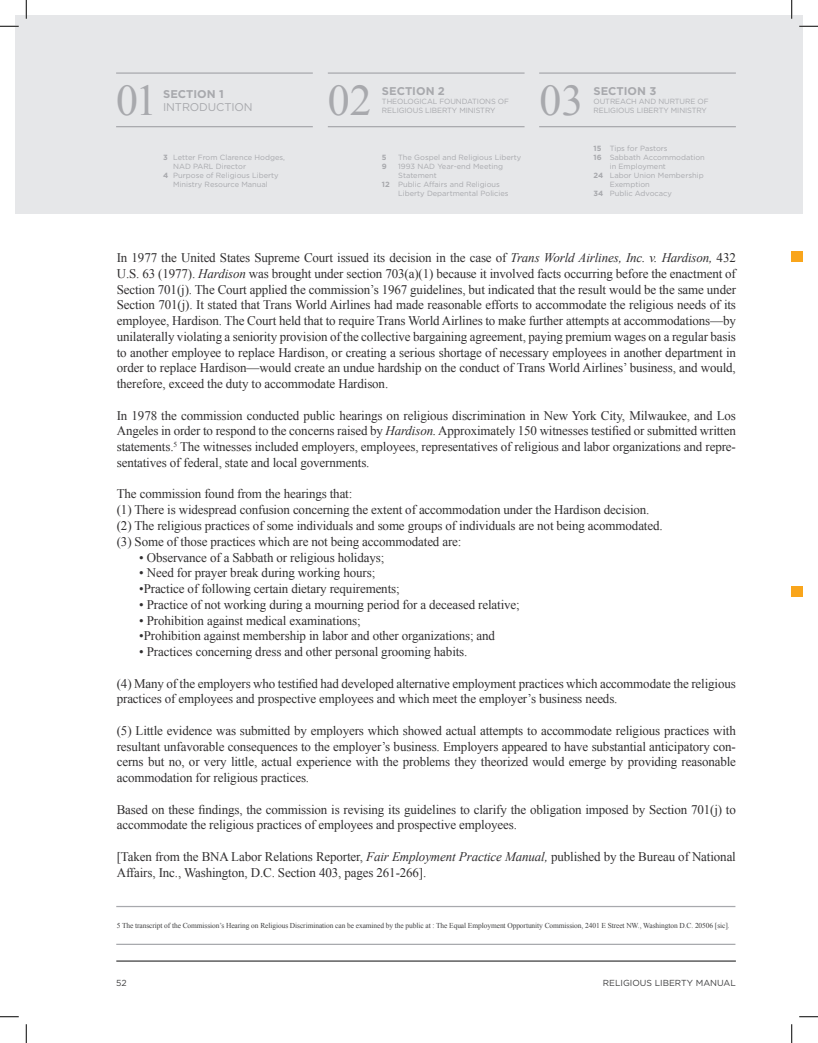
<style>
.page{position:relative;width:818px;height:1043px;background:#fff}
.page>*{position:absolute;margin:0;border:0;box-sizing:border-box;transform-origin:0 0}
.t1{font:43.75px "Times New Roman";color:#a8a9ad}
.t2{font:13.12px/15.8px "Times New Roman";letter-spacing:-.01em;color:#312f30;text-align:justify}
.t3{font:700 11.25px "Gotham";color:#a8a9ad}
.t4{font:11.25px "Gotham";letter-spacing:-.01em;color:#a8a9ad}
.t5{font:8.75px "Gotham";color:#3e3e3f}
.t6{font:7.5px/9px "Gotham";color:#a8a9ad}
.t7{font:7.5px "Times New Roman";letter-spacing:-.01em;color:#3e3e3f}
.t8{font:700 7.5px "Gotham";color:#a8a9ad}
.s1{font-weight:700}
.s2{font-style:italic}
</style>
<div class="page">
<div style="left:15px;top:15px;width:787px;height:198px;background:#e6e7e9"></div>
<hr style="left:116px;top:960px;width:619px;height:1px;background:#3e3e3f">
<hr style="left:116px;top:72px;width:197px;height:2px;background:#a8a9ad">
<hr style="left:328px;top:72px;width:196px;height:2px;background:#a8a9ad">
<hr style="left:539px;top:72px;width:196px;height:2px;background:#a8a9ad">
<hr style="left:116px;top:126px;width:197px;height:1px;background:#a8a9ad">
<hr style="left:328px;top:126px;width:196px;height:1px;background:#a8a9ad">
<hr style="left:539px;top:126px;width:196px;height:1px;background:#a8a9ad">
<hr style="left:116px;top:943px;width:619px;height:2px;background:#a8a9ad">
<hr style="left:116px;top:905px;width:619px;height:2px;background:#a8a9ad">
<div style="left:791px;top:251px;width:11px;height:11px;background:#f9a51b"></div>
<div style="left:791px;top:586px;width:11px;height:10px;background:#f9a51b"></div>
<svg style="left:0;top:25px;width:19px;height:2px"></svg>
<svg style="left:799px;top:25px;width:19px;height:2px"></svg>
<svg style="left:0;top:1016px;width:19px;height:1px"></svg>
<svg style="left:799px;top:1016px;width:19px;height:1px"></svg>
<svg style="left:25px;top:0;width:2px;height:19px"></svg>
<svg style="left:25px;top:1024px;width:2px;height:18px"></svg>
<svg style="left:791px;top:0;width:1px;height:19px"></svg>
<svg style="left:791px;top:1024px;width:1px;height:18px"></svg>
<h1 class="t1" style="left:116px;top:71px;width:43px">01</h1>
<h1 class="t1" style="left:328px;top:71px;width:45px">02</h1>
<h1 class="t1" style="left:539px;top:71px;width:45px">03</h1>
<p class="t3" style="left:382px;top:84px;width:64px">SECTION 2</p>
<p class="t6" style="left:382px;top:97px;width:129px">THEOLOGICAL FOUNDATIONS OF<br>RELIGIOUS LIBERTY MINISTRY</p>
<p class="t3" style="left:163px;top:86px;width:62px">SECTION 1</p>
<p class="t4" style="left:163px;top:100px;width:91px">INTRODUCTION</p>
<p class="t6" style="left:163px;top:153px;width:123px"><span class="s1">3</span> Letter From Clarence Hodges,</p>
<p class="t6" style="left:173px;top:162px;width:74px">NAD PARL Director</p>
<p class="t6" style="left:163px;top:171px;width:117px"><span class="s1">4</span> Purpose of Religious Liberty</p>
<p class="t6" style="left:173px;top:180px;width:96px">Ministry Resource Manual</p>
<p class="t8" style="left:382px;top:153px;width:6px">5</p>
<p class="t6" style="left:398px;top:153px;width:124px">The Gospel and Religious Liberty</p>
<p class="t8" style="left:382px;top:162px;width:6px">9</p>
<p class="t6" style="left:398px;top:162px;width:106px">1993 NAD Year-end Meeting</p>
<p class="t6" style="left:398px;top:171px;width:40px">Statement</p>
<p class="t6" style="left:382px;top:180px;width:119px"><span class="s1">12</span> Public Affairs and Religious</p>
<p class="t6" style="left:398px;top:189px;width:112px">Liberty Departmental Policies</p>
<p class="t3" style="left:593px;top:84px;width:64px">SECTION 3</p>
<p class="t6" style="left:593px;top:97px;width:117px">OUTREACH AND NURTURE OF<br>RELIGIOUS LIBERTY MINISTRY</p>
<p class="t6" style="left:593px;top:144px;width:76px"><span class="s1">15</span> Tips for Pastors</p>
<p class="t6" style="left:593px;top:153px;width:113px"><span class="s1">16</span> Sabbath Accommodation</p>
<p class="t6" style="left:609px;top:162px;width:58px">in Employment</p>
<p class="t6" style="left:593px;top:171px;width:112px"><span class="s1">24</span> Labor Union Membership</p>
<p class="t6" style="left:609px;top:180px;width:42px">Exemption</p>
<p class="t6" style="left:593px;top:189px;width:80px"><span class="s1">34</span> Public Advocacy</p>
<p class="t2" style="left:117px;top:250px;width:620px">In 1977 the United States Supreme Court issued its decision in the case of <span class="s2">Trans World Airlines, Inc. v. Hardison,</span> 432<br>U.S. 63 (1977). <span class="s2">Hardison</span> was brought under section 703(a)(1) because it involved facts occurring before the enactment of Section 701(j). The Court applied the commission’s 1967 guidelines, but indicated that the result would be the same under Section 701(j). It stated that Trans World Airlines had made reasonable efforts to accommodate the religious needs of its employee, Hardison. The Court held that to require Trans World Airlines to make further attempts at accommodations—by unilaterally violating a seniority provision of the collective bargaining agreement, paying premium wages on a regular basis to another employee to replace Hardison, or creating a serious shortage of necessary employees in another department in order to replace Hardison—would create an undue hardship on the conduct of Trans World Airlines’ business, and would, therefore, exceed the duty to accommodate Hardison.</p>
<p class="t2" style="left:117px;top:407px;width:620px">In 1978 the commission conducted public hearings on religious discrimination in New York City, Milwaukee, and Los Angeles in order to respond to the concerns raised by <span class="s2">Hardison.</span> Approximately 150 witnesses testified or submitted written statements.<sup>5</sup> The witnesses included employers, employees, representatives of religious and labor organizations and repre&shy;sentatives of federal, state and local governments.</p>
<p class="t2" style="left:117px;top:486px;width:237px">The commission found from the hearings that:</p>
<p class="t2" style="left:117px;top:502px;width:534px">(1) There is widespread confusion concerning the extent of accommodation under the Hardison decision.</p>
<p class="t2" style="left:117px;top:517px;width:547px">(2) The religious practices of some individuals and some groups of individuals are not being acommodated.</p>
<p class="t2" style="left:117px;top:533px;width:346px">(3) Some of those practices which are not being accommodated are:</p>
<p class="t2" style="left:139px;top:549px;width:246px">• Observance of a Sabbath or religious holidays;</p>
<p class="t2" style="left:139px;top:565px;width:237px">• Need for prayer break during working hours;</p>
<p class="t2" style="left:139px;top:580px;width:262px">•Practice of following certain dietary requirements;</p>
<p class="t2" style="left:139px;top:596px;width:382px">• Practice of not working during a mourning period for a deceased relative;</p>
<p class="t2" style="left:139px;top:612px;width:223px">• Prohibition against medical examinations;</p>
<p class="t2" style="left:139px;top:628px;width:357px">•Prohibition against membership in labor and other organizations; and</p>
<p class="t2" style="left:139px;top:643px;width:330px">• Practices concerning dress and other personal grooming habits.</p>
<p class="t2" style="left:117px;top:675px;width:620px">(4) Many of the employers who testified had developed alternative employment practices which accommodate the religious practices of employees and prospective employees and which meet the employer’s business needs.</p>
<p class="t2" style="left:117px;top:722px;width:620px">(5) Little evidence was submitted by employers which showed actual attempts to accommodate religious practices with resultant unfavorable consequences to the employer’s business. Employers appeared to have substantial anticipatory con&shy;cerns but no, or very little, actual experience with the problems they theorized would emerge by providing reasonable acommodation for religious practices.</p>
<p class="t2" style="left:117px;top:801px;width:620px">Based on these findings, the commission is revising its guidelines to clarify the obligation imposed by Section 701(j) to accommodate the religious practices of employees and prospective employees.</p>
<p class="t2" style="left:117px;top:848px;width:620px">[Taken from the BNA Labor Relations Reporter, <span class="s2">Fair Employment Practice Manual,</span> published by the Bureau of National<br>Affairs, Inc., Washington, D.C. Section 403, pages 261-266].</p>
<p class="t7" style="left:117px;top:920px;width:614px">5 The transcript of the Commission’s Hearing on Religious Discrimination can be examined by the public at : The Equal Employment Opportunity Commission, 2401 E Street NW., Washington D.C. 20506 [sic].</p>
<p class="t5" style="left:116px;top:977px;width:12px">52</p>
<p class="t5" style="left:603px;top:977px;width:134px">RELIGIOUS LIBERTY MANUAL</p>
</div>
